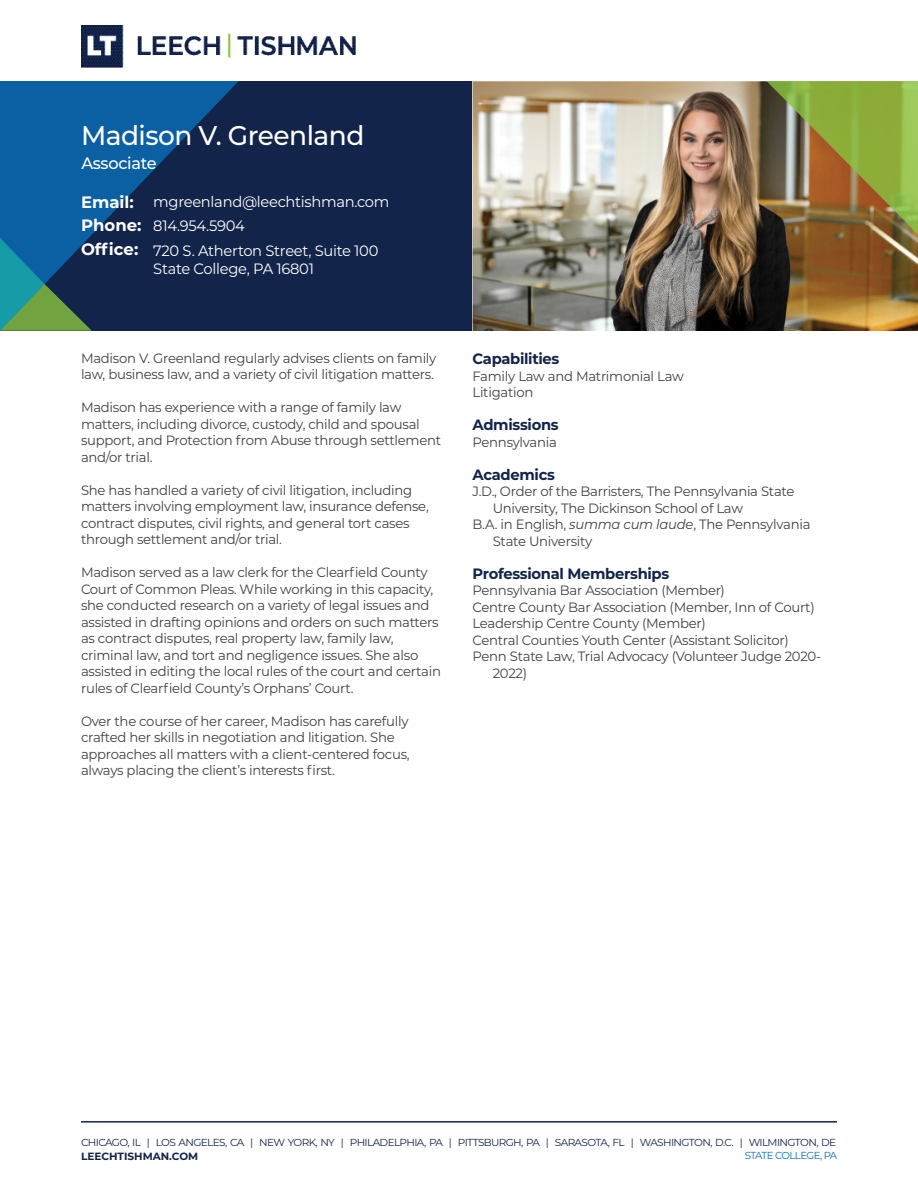
<style>
.page{position:relative;width:918px;height:1188px;background:#fff}
.page>*{position:absolute;margin:0;border:0;box-sizing:border-box;transform-origin:0 0}
.Name{font:500 27px "Montserrat";letter-spacing:-.02em;color:#fff}
.Contact_Bold{font:700 16.5px "Montserrat";color:#fff}
.t1{font:500 16.5px "Montserrat";letter-spacing:-.02em;color:#fff}
.Contact_Info{font:15px "Montserrat";letter-spacing:-.02em;color:#fff}
.Subheads{font:700 15px "Montserrat";letter-spacing:-.02em;color:#12244a}
.t2{font:13.5px/16.5px "Montserrat";letter-spacing:-.02em;color:#414042}
.t3{font:700 10.5px "Montserrat";color:#12244a}
.t4{font:10.2px "Montserrat";letter-spacing:-.06em;color:#12244a}
.t5{font:10.2px "Montserrat";letter-spacing:-.065em;color:#0970b9}
.s1{font-style:italic}
</style>
<div class="page">
<div style="left:0;top:81px;width:917px;height:249px;background:#12244a"></div>
<svg style="left:0;top:81px;width:239px;height:250px"></svg>
<svg style="left:0;top:237px;width:92px;height:94px"></svg>
<img style="left:472px;top:81px;width:446px;height:249px">
<svg style="left:766px;top:81px;width:152px;height:154px;background:#898b41"></svg>
<hr style="left:81px;top:1121px;width:756px;height:2px;background:#12244a">
<img style="left:81px;top:25px;width:274px;height:42px">
<p class="Name" style="left:81px;top:117px;width:285px">Madison V. Greenland</p>
<p class="t1" style="left:81px;top:152px;width:77px">Associate</p>
<p class="Contact_Bold" style="left:81px;top:191px;width:54px">Email:</p>
<p class="Contact_Info" style="left:153px;top:191px;width:238px">mgreenland@leechtishman.com</p>
<p class="Contact_Bold" style="left:81px;top:213px;width:62px">Phone:</p>
<p class="Contact_Info" style="left:153px;top:215px;width:93px">814.954.5904</p>
<p class="Contact_Bold" style="left:81px;top:237px;width:59px">Office:</p>
<p class="Contact_Info" style="left:153px;top:241px;width:227px">720 S. Atherton Street, Suite 100</p>
<p class="Contact_Info" style="left:153px;top:259px;width:162px">State College, PA 16801</p>
<p class="t2" style="left:81px;top:349px;width:357px">Madison V. Greenland regularly advises clients on family law, business law, and a variety of civil litigation matters.</p>
<p class="t2" style="left:81px;top:399px;width:362px">Madison has experience with a range of family law matters, including divorce, custody, child and spousal support, and Protection from Abuse through settlement and/or trial.</p>
<p class="t2" style="left:81px;top:481px;width:349px">She has handled a variety of civil litigation, including matters involving employment law, insurance defense, contract disputes, civil rights, and general tort cases through settlement and/or trial.</p>
<p class="t2" style="left:81px;top:564px;width:361px">Madison served as a law clerk for the Clearfield County Court of Common Pleas. While working in this capacity, she conducted research on a variety of legal issues and assisted in drafting opinions and orders on such matters as contract disputes, real property law, family law, criminal law, and tort and negligence issues. She also assisted in editing the local rules of the court and certain rules of Clearfield County’s Orphans’ Court.</p>
<p class="t2" style="left:81px;top:712px;width:330px">Over the course of her career, Madison has carefully crafted her skills in negotiation and litigation. She approaches all matters with a client-centered focus, always placing the client’s interests first.</p>
<p class="Subheads" style="left:472px;top:348px;width:88px">Capabilities</p>
<p class="t2" style="left:472px;top:367px;width:213px">Family Law and Matrimonial Law</p>
<p class="t2" style="left:472px;top:384px;width:62px">Litigation</p>
<p class="Subheads" style="left:472px;top:414px;width:88px">Admissions</p>
<p class="t2" style="left:472px;top:433px;width:86px">Pennsylvania</p>
<p class="Subheads" style="left:472px;top:464px;width:84px">Academics</p>
<p class="t2" style="left:493px;top:483px;width:303px;text-indent:-20px">J.D., Order of the Barristers, The Pennsylvania State<br>University, The Dickinson School of Law</p>
<p class="t2" style="left:493px;top:516px;width:319px;text-indent:-20px">B.A. in English, <span class="s1">summa cum laude</span>, The Pennsylvania<br>State University</p>
<p class="Subheads" style="left:472px;top:563px;width:198px">Professional Memberships</p>
<p class="t2" style="left:472px;top:582px;width:254px">Pennsylvania Bar Association (Member)</p>
<p class="t2" style="left:472px;top:598px;width:344px">Centre County Bar Association (Member, Inn of Court)</p>
<p class="t2" style="left:472px;top:615px;width:235px">Leadership Centre County (Member)</p>
<p class="t2" style="left:472px;top:631px;width:318px">Central Counties Youth Center (Assistant Solicitor)</p>
<p class="t2" style="left:493px;top:648px;width:330px;text-indent:-20px">Penn State Law, Trial Advocacy (Volunteer Judge 2020-<br>2022)</p>
<p class="t4" style="left:81px;top:1135px;width:757px">CHICAGO, IL | LOS ANGELES, CA | NEW YORK, NY | PHILADELPHIA, PA | PITTSBURGH, PA | SARASOTA, FL | WASHINGTON, D.C. | WILMINGTON, DE</p>
<p class="t3" style="left:81px;top:1148px;width:119px">LEECHTISHMAN.COM</p>
<p class="t5" style="left:745px;top:1149px;width:94px">STATE COLLEGE, PA</p>
</div>
